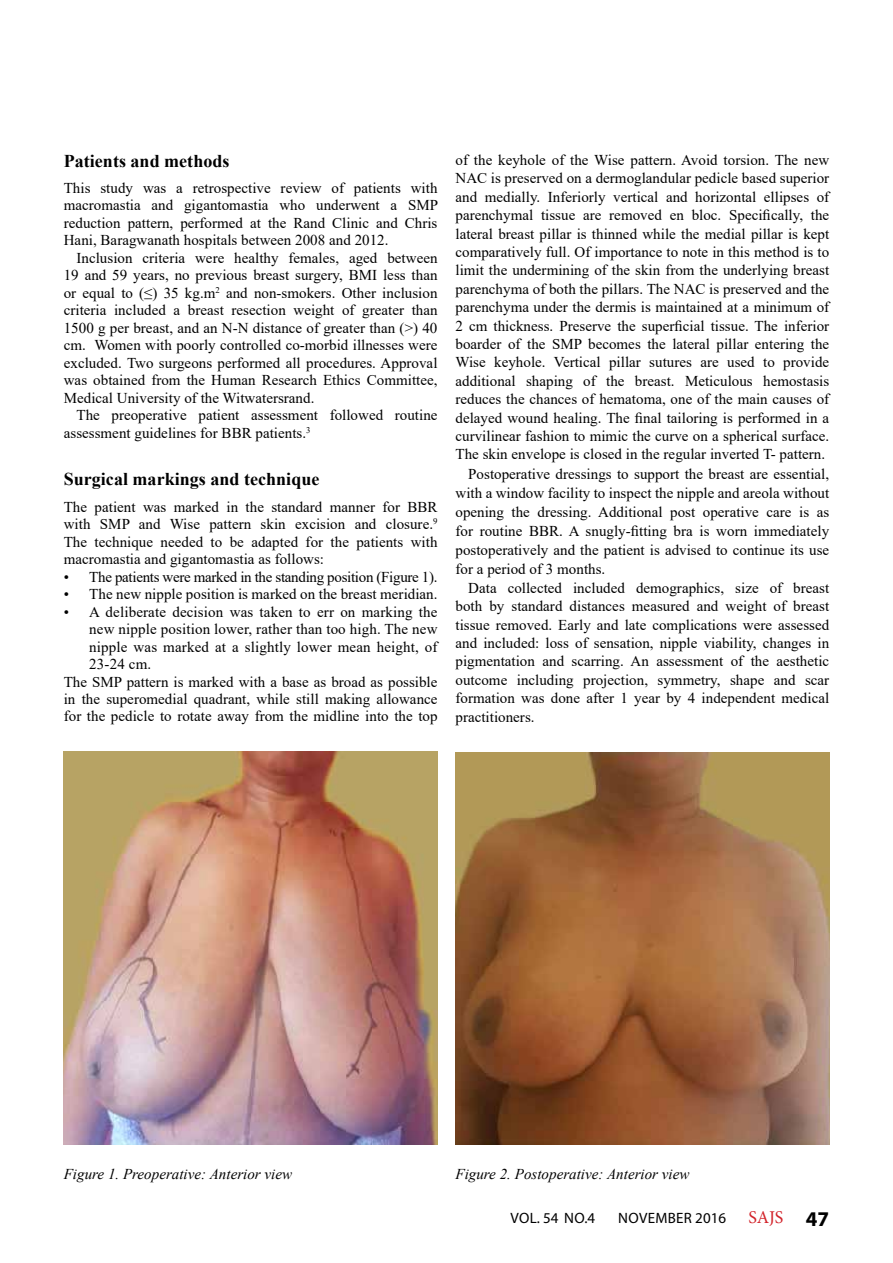
<style>
.page{position:relative;width:893px;height:1263px;background:#fff}
.page>*{position:absolute;margin:0;border:0;box-sizing:border-box;transform-origin:0 0}
.t1{font:700 18px "Times New Roman";color:#000}
.t2{font:15px/17.5px "Times New Roman";color:#000;text-align:justify}
.t3{font:italic 15px "Times New Roman";color:#000}
.t4{font:15px "Times New Roman";letter-spacing:-.02em;color:#000}
.t5{font:15px "Myriad Pro";letter-spacing:.02em;color:#000}
.s1{font-family:"Minion Pro";font-size:18px;color:#d2232a}
.s2{font-weight:700;font-size:21px}
</style>
<div class="page">
<img style="left:455px;top:752px;width:374px;height:393px">
<img style="left:64px;top:751px;width:373px;height:394px">
<p class="t1" style="left:64px;top:148px;width:167px">Patients and methods</p>
<p class="t2" style="left:64px;top:178px;width:376px">This study was a retrospective review of patients with macromastia and gigantomastia who underwent a SMP reduction pattern, performed at the Rand Clinic and Chris Hani, Baragwanath hospitals between 2008 and 2012.</p>
<p class="t2" style="left:64px;top:248px;width:375px;text-indent:13px">Inclusion criteria were healthy females, aged between 19 and 59 years, no previous breast surgery, BMI less than or equal to (≤) 35 kg.m<sup>2</sup> and non-smokers. Other inclusion criteria included a breast resection weight of greater than 1500 g per breast, and an N-N distance of greater than (&gt;) 40 cm. Women with poorly controlled co-morbid illnesses were excluded. Two surgeons performed all procedures. Approval was obtained from the Human Research Ethics Committee, Medical University of the Witwatersrand.</p>
<p class="t2" style="left:64px;top:405px;width:375px;line-height:18.3px;text-indent:13px">The preoperative patient assessment followed routine assessment guidelines for BBR patients.<sup>3</sup></p>
<p class="t1" style="left:64px;top:466px;width:257px">Surgical markings and technique</p>
<p class="t2" style="left:64px;top:497px;width:375px">The patient was marked in the standard manner for BBR with SMP and Wise pattern skin excision and closure.<sup>9<br></sup>The technique needed to be adapted for the patients with macromastia and gigantomastia as follows:</p>
<p class="t4" style="left:64px;top:566px;width:375px">• The patients were marked in the standing position (Figure 1).</p>
<p class="t2" style="left:64px;top:585px;width:375px">• The new nipple position is marked on the breast meridian.</p>
<p class="t2" style="left:64px;top:602px;width:375px">• A deliberate decision was taken to err on marking the</p>
<p class="t2" style="left:89px;top:620px;width:350px">new nipple position lower, rather than too high. The new</p>
<p class="t2" style="left:89px;top:637px;width:350px">nipple was marked at a slightly lower mean height, of</p>
<p class="t2" style="left:89px;top:655px;width:64px">23-24 cm.</p>
<p class="t2" style="left:64px;top:672px;width:375px">The SMP pattern is marked with a base as broad as possible</p>
<p class="t2" style="left:64px;top:690px;width:375px">in the superomedial quadrant, while still making allowance</p>
<p class="t2" style="left:64px;top:707px;width:375px">for the pedicle to rotate away from the midline into the top</p>
<p class="t2" style="left:455px;top:151px;width:375px">of the keyhole of the Wise pattern. Avoid torsion. The new</p>
<p class="t2" style="left:455px;top:169px;width:375px">NAC is preserved on a dermoglandular pedicle based superior</p>
<p class="t2" style="left:455px;top:187px;width:375px">and medially. Inferiorly vertical and horizontal ellipses of</p>
<p class="t2" style="left:455px;top:206px;width:375px">parenchymal tissue are removed en bloc. Specifically, the</p>
<p class="t2" style="left:455px;top:224px;width:375px">lateral breast pillar is thinned while the medial pillar is kept</p>
<p class="t2" style="left:455px;top:243px;width:375px">comparatively full. Of importance to note in this method is to</p>
<p class="t2" style="left:455px;top:261px;width:375px">limit the undermining of the skin from the underlying breast</p>
<p class="t2" style="left:455px;top:279px;width:375px">parenchyma of both the pillars. The NAC is preserved and the</p>
<p class="t2" style="left:455px;top:298px;width:375px">parenchyma under the dermis is maintained at a minimum of</p>
<p class="t2" style="left:455px;top:316px;width:375px">2 cm thickness. Preserve the superficial tissue. The inferior</p>
<p class="t2" style="left:455px;top:335px;width:375px">boarder of the SMP becomes the lateral pillar entering the</p>
<p class="t2" style="left:455px;top:353px;width:375px">Wise keyhole. Vertical pillar sutures are used to provide</p>
<p class="t2" style="left:455px;top:372px;width:375px">additional shaping of the breast. Meticulous hemostasis</p>
<p class="t2" style="left:455px;top:390px;width:375px">reduces the chances of hematoma, one of the main causes of</p>
<p class="t2" style="left:455px;top:408px;width:375px">delayed wound healing. The final tailoring is performed in a</p>
<p class="t2" style="left:455px;top:427px;width:375px">curvilinear fashion to mimic the curve on a spherical surface.</p>
<p class="t2" style="left:455px;top:445px;width:371px">The skin envelope is closed in the regular inverted T- pattern.</p>
<p class="t2" style="left:468px;top:464px;width:362px">Postoperative dressings to support the breast are essential,</p>
<p class="t2" style="left:455px;top:483px;width:375px">with a window facility to inspect the nipple and areola without</p>
<p class="t2" style="left:455px;top:503px;width:375px">opening the dressing. Additional post operative care is as</p>
<p class="t2" style="left:455px;top:522px;width:375px">for routine BBR. A snugly-fitting bra is worn immediately</p>
<p class="t2" style="left:455px;top:541px;width:375px">postoperatively and the patient is advised to continue its use</p>
<p class="t2" style="left:455px;top:560px;width:151px">for a period of 3 months.</p>
<p class="t2" style="left:468px;top:578px;width:362px">Data collected included demographics, size of breast</p>
<p class="t2" style="left:455px;top:597px;width:375px">both by standard distances measured and weight of breast</p>
<p class="t2" style="left:455px;top:615px;width:375px">tissue removed. Early and late complications were assessed</p>
<p class="t2" style="left:455px;top:634px;width:375px">and included: loss of sensation, nipple viability, changes in</p>
<p class="t2" style="left:455px;top:652px;width:375px">pigmentation and scarring. An assessment of the aesthetic</p>
<p class="t2" style="left:455px;top:671px;width:375px">outcome including projection, symmetry, shape and scar</p>
<p class="t2" style="left:455px;top:689px;width:375px">formation was done after 1 year by 4 independent medical</p>
<p class="t2" style="left:455px;top:707px;width:81px">practitioners.</p>
<p class="t3" style="left:64px;top:1163px;width:230px">Figure 1. Preoperative: Anterior view</p>
<p class="t3" style="left:455px;top:1163px;width:236px">Figure 2. Postoperative: Anterior view</p>
<p class="t5" style="left:510px;top:1208px;width:86px">VOL. 54 NO.4</p>
<p class="t5" style="left:618px;top:1208px;width:212px">NOVEMBER 2016 <span class="s1">SAJS</span> <span class="s2">47</span></p>
</div>
